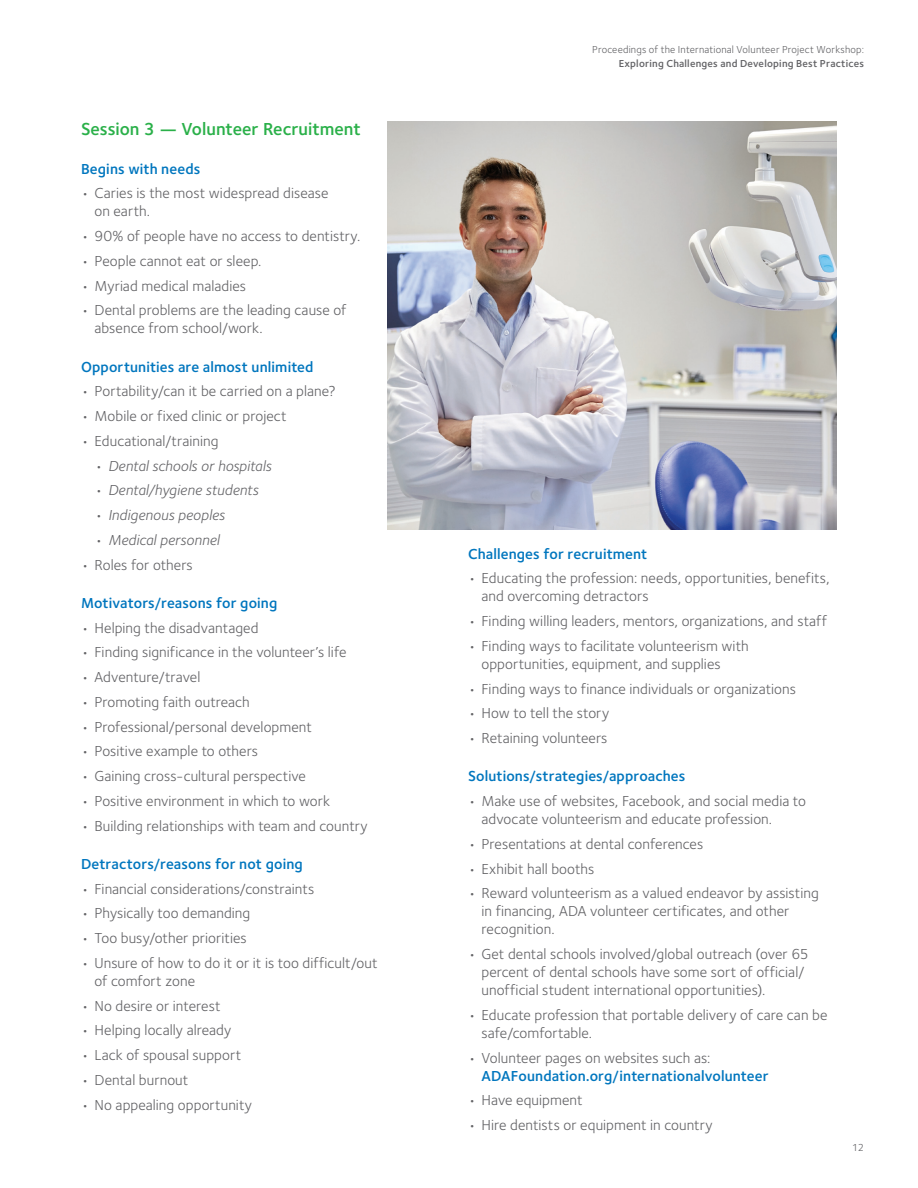
<style>
.page{position:relative;width:918px;height:1188px;background:#fff}
.page>*{position:absolute;margin:0;border:0;box-sizing:border-box;transform-origin:0 0}
.Subhead2{font:600 18px "Foundry Sterling";color:#2ab049}
.t1{font:15px/18px "Foundry Sterling";letter-spacing:.005em;color:#636366}
.Head_Bullet_List_1{font:600 15px/18px "Foundry Sterling";letter-spacing:.01em;color:#0076be}
.t2{font:italic 15px "Foundry Sterling";letter-spacing:.005em;color:#636366}
.t3{font:10.5px "Foundry Sterling";letter-spacing:.015em;color:#636366}
.t4{font:600 10.5px "Foundry Sterling";letter-spacing:.02em;color:#636366}
.s1{font-weight:400;color:#636366}
</style>
<div class="page">
<img style="left:388px;top:122px;width:449px;height:407px">
<p class="Subhead2" style="left:81px;top:117px;width:281px">Session 3 — Volunteer Recruitment</p>
<p class="Head_Bullet_List_1" style="left:81px;top:159px;width:121px">Begins with needs</p>
<p class="t1" style="left:94px;top:184px;width:235px;text-indent:-14px">• Caries is the most widespread disease on earth.</p>
<p class="t1" style="left:81px;top:227px;width:281px">• 90% of people have no access to dentistry.</p>
<p class="t1" style="left:81px;top:251px;width:182px">• People cannot eat or sleep.</p>
<p class="t1" style="left:81px;top:276px;width:167px">• Myriad medical maladies</p>
<p class="t1" style="left:94px;top:301px;width:254px;text-indent:-14px">• Dental problems are the leading cause of absence from school/work.</p>
<p class="Head_Bullet_List_1" style="left:81px;top:357px;width:234px">Opportunities are almost unlimited</p>
<p class="t1" style="left:81px;top:382px;width:256px">• Portability/can it be carried on a plane?</p>
<p class="t1" style="left:81px;top:407px;width:207px">• Mobile or fixed clinic or project</p>
<p class="t1" style="left:81px;top:431px;width:139px">• Educational/training</p>
<p class="t2" style="left:94px;top:455px;width:178px">• Dental schools or hospitals</p>
<p class="t2" style="left:94px;top:480px;width:166px">• Dental/hygiene students</p>
<p class="t2" style="left:94px;top:504px;width:132px">• Indigenous peoples</p>
<p class="t2" style="left:94px;top:529px;width:126px">• Medical personnel</p>
<p class="t1" style="left:81px;top:555px;width:113px">• Roles for others</p>
<p class="Head_Bullet_List_1" style="left:81px;top:593px;width:198px">Motivators/reasons for going</p>
<p class="t1" style="left:81px;top:618px;width:179px">• Helping the disadvantaged</p>
<p class="t1" style="left:81px;top:643px;width:267px">• Finding significance in the volunteer’s life</p>
<p class="t1" style="left:81px;top:668px;width:121px">• Adventure/travel</p>
<p class="t1" style="left:81px;top:692px;width:170px">• Promoting faith outreach</p>
<p class="t1" style="left:81px;top:717px;width:233px">• Professional/personal development</p>
<p class="t1" style="left:81px;top:742px;width:179px">• Positive example to others</p>
<p class="t1" style="left:81px;top:767px;width:227px">• Gaining cross-cultural perspective</p>
<p class="t1" style="left:81px;top:791px;width:251px">• Positive environment in which to work</p>
<p class="t1" style="left:81px;top:816px;width:288px">• Building relationships with team and country</p>
<p class="Head_Bullet_List_1" style="left:81px;top:854px;width:223px">Detractors/reasons for not going</p>
<p class="t1" style="left:81px;top:879px;width:235px">• Financial considerations/constraints</p>
<p class="t1" style="left:81px;top:904px;width:171px">• Physically too demanding</p>
<p class="t1" style="left:81px;top:929px;width:167px">• Too busy/other priorities</p>
<p class="t1" style="left:94px;top:953px;width:285px;text-indent:-14px">• Unsure of how to do it or it is too difficult/out of comfort zone</p>
<p class="t1" style="left:81px;top:996px;width:141px">• No desire or interest</p>
<p class="t1" style="left:81px;top:1021px;width:152px">• Helping locally already</p>
<p class="t1" style="left:81px;top:1046px;width:162px">• Lack of spousal support</p>
<p class="t1" style="left:81px;top:1070px;width:109px">• Dental burnout</p>
<p class="t1" style="left:81px;top:1095px;width:173px">• No appealing opportunity</p>
<p class="t3" style="left:592px;top:42px;width:273px">Proceedings of the International Volunteer Project Workshop:</p>
<p class="t4" style="left:619px;top:56px;width:247px">Exploring Challenges and Developing Best Practices</p>
<p class="Head_Bullet_List_1" style="left:468px;top:544px;width:181px">Challenges for recruitment</p>
<p class="t1" style="left:482px;top:569px;width:350px;text-indent:-14px">• Educating the profession: needs, opportunities, benefits, and overcoming detractors</p>
<p class="t1" style="left:468px;top:612px;width:361px">• Finding willing leaders, mentors, organizations, and staff</p>
<p class="t1" style="left:482px;top:637px;width:269px;text-indent:-14px">• Finding ways to facilitate volunteerism with opportunities, equipment, and supplies</p>
<p class="t1" style="left:468px;top:679px;width:330px">• Finding ways to finance individuals or organizations</p>
<p class="t1" style="left:468px;top:704px;width:143px">• How to tell the story</p>
<p class="t1" style="left:468px;top:729px;width:141px">• Retaining volunteers</p>
<p class="Head_Bullet_List_1" style="left:468px;top:767px;width:219px">Solutions/strategies/approaches</p>
<p class="t1" style="left:482px;top:792px;width:326px;text-indent:-14px">• Make use of websites, Facebook, and social media to advocate volunteerism and educate profession.</p>
<p class="t1" style="left:468px;top:835px;width:237px">• Presentations at dental conferences</p>
<p class="t1" style="left:468px;top:859px;width:128px">• Exhibit hall booths</p>
<p class="t1" style="left:482px;top:884px;width:339px;text-indent:-14px">• Reward volunteerism as a valued endeavor by assisting in financing, ADA volunteer certificates, and other recognition.</p>
<p class="t1" style="left:482px;top:945px;width:329px;text-indent:-14px">• Get dental schools involved/global outreach (over 65 percent of dental schools have some sort of official/ unofficial student international opportunities).</p>
<p class="t1" style="left:482px;top:1006px;width:347px;text-indent:-14px">• Educate profession that portable delivery of care can be safe/comfortable.</p>
<p class="Head_Bullet_List_1" style="left:482px;top:1048px;width:289px;text-indent:-14px"><span class="s1">• Volunteer pages on websites such as:<br></span>ADAFoundation.org/internationalvolunteer</p>
<p class="t1" style="left:468px;top:1091px;width:116px">• Have equipment</p>
<p class="t1" style="left:468px;top:1116px;width:246px">• Hire dentists or equipment in country</p>
<p class="t3" style="left:852px;top:1140px;width:13px">12</p>
</div>
